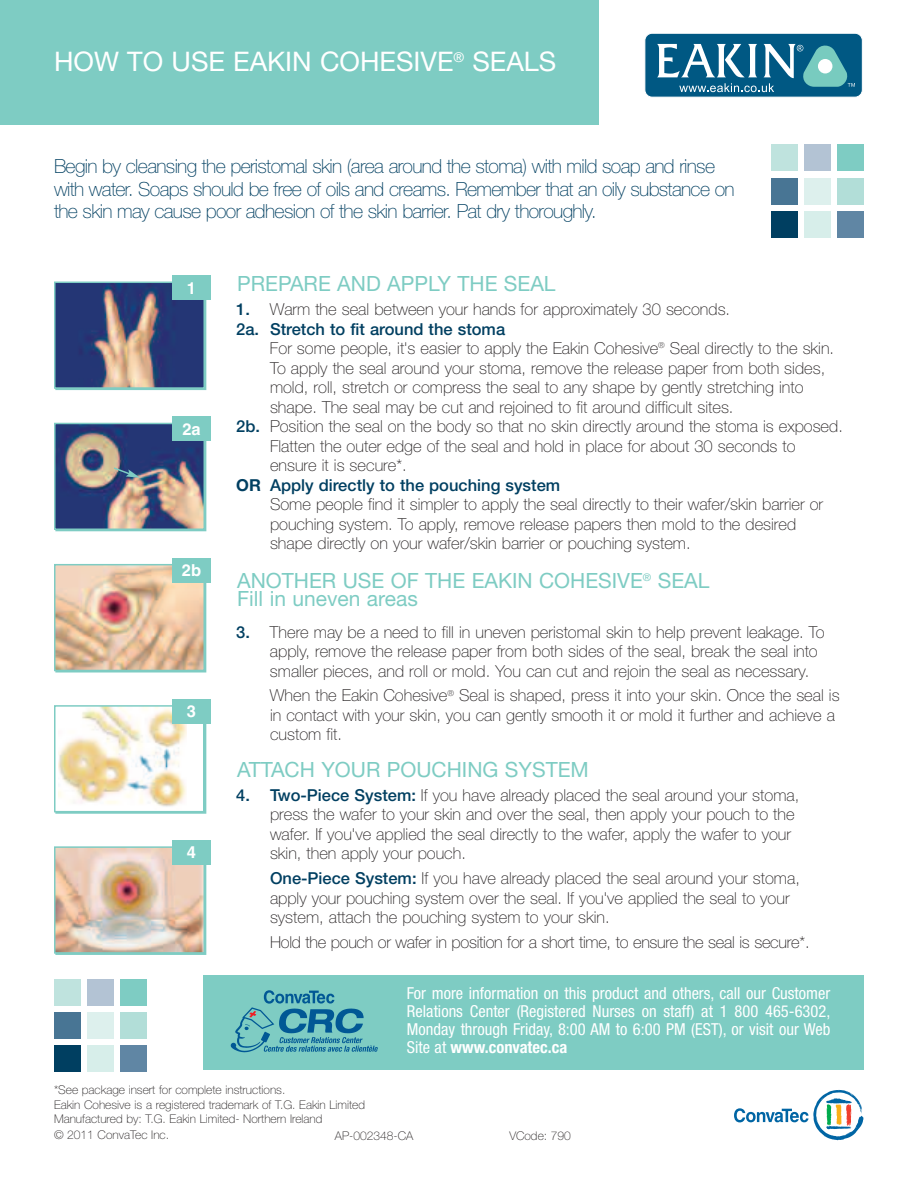
<style>
.page{position:relative;width:918px;height:1188px;background:#fff}
.page>*{position:absolute;margin:0;border:0;box-sizing:border-box;transform-origin:0 0}
.t1{font:27px "Helvetica Neue";color:#fff}
.t2{font:21px/18px "Helvetica Neue";color:#7eccc3}
.t3{font:100 19.5px/22.5px "Helvetica Neue";letter-spacing:-.035em;color:#003f61}
.t4{font:100 16.5px/19.5px "Helvetica Neue";color:#231f20}
.t5{font:condensed 16.5px/18px "Helvetica Neue";color:#fff;text-align:justify}
.t6{font:500 16.5px "Helvetica Neue";color:#003f61}
.t7{font:700 16.5px "Helvetica";color:#fff}
.t8{font:100 12px/14.4px "Helvetica Neue";color:#231f20}
.s1{font-weight:500;color:#003f61}
.s2{font-weight:700}
</style>
<div class="page">
<div style="left:204px;top:976px;width:660px;height:94px;background:#7eccc3"></div>
<div style="left:0;top:0;width:599px;height:125px;background:#7eccc3"></div>
<div style="left:645px;top:33px;width:217px;height:64px;background:#005883;border-radius:7px"></div>
<div style="left:644px;top:33px;width:219px;height:65px;border:1px solid #fff;border-radius:7px"></div>
<svg style="left:657px;top:43px;width:198px;height:49px"></svg>
<div style="left:771px;top:145px;width:27px;height:26px;background:#bfe3de"></div>
<div style="left:805px;top:145px;width:26px;height:26px;background:#b3c3d4"></div>
<div style="left:838px;top:145px;width:26px;height:26px;background:#7eccc3"></div>
<div style="left:771px;top:178px;width:27px;height:26px;background:#487594"></div>
<div style="left:805px;top:178px;width:26px;height:26px;background:#ddf0ed"></div>
<div style="left:838px;top:178px;width:26px;height:26px;background:#b2ded8"></div>
<div style="left:771px;top:211px;width:27px;height:26px;background:#003f61"></div>
<div style="left:805px;top:211px;width:26px;height:26px;background:#d7eeea"></div>
<div style="left:838px;top:211px;width:26px;height:26px;background:#6086a4"></div>
<div style="left:54px;top:979px;width:26px;height:26px;background:#bfe3de"></div>
<div style="left:87px;top:979px;width:26px;height:26px;background:#b3c3d4"></div>
<div style="left:120px;top:979px;width:27px;height:26px;background:#7eccc3"></div>
<div style="left:54px;top:1012px;width:26px;height:26px;background:#487594"></div>
<div style="left:87px;top:1012px;width:26px;height:26px;background:#ddf0ed"></div>
<div style="left:120px;top:1012px;width:27px;height:26px;background:#b2ded8"></div>
<div style="left:54px;top:1045px;width:26px;height:27px;background:#003f61"></div>
<div style="left:87px;top:1045px;width:26px;height:27px;background:#d7eeea"></div>
<div style="left:120px;top:1045px;width:27px;height:27px;background:#6086a4"></div>
<svg style="left:231px;top:990px;width:147px;height:62px"></svg>
<svg style="left:734px;top:1090px;width:129px;height:50px"></svg>
<img style="left:57px;top:285px;width:145px;height:101px">
<div style="left:54px;top:282px;width:151px;height:107px;border:2px solid #7eccc3"></div>
<div style="left:172px;top:276px;width:39px;height:24px;background:#7eccc3"></div>
<img style="left:57px;top:426px;width:145px;height:101px">
<div style="left:54px;top:423px;width:151px;height:107px;border:2px solid #7eccc3"></div>
<img style="left:57px;top:849px;width:145px;height:102px">
<div style="left:54px;top:846px;width:151px;height:108px;border:2px solid #7eccc3"></div>
<div style="left:172px;top:840px;width:39px;height:25px;background:#7eccc3"></div>
<div style="left:55px;top:706px;width:151px;height:108px;border:2px solid #7eccc3"></div>
<div style="left:56px;top:707px;width:147px;height:104px;background:#fff"></div>
<img style="left:59px;top:708px;width:128px;height:99px">
<div style="left:54px;top:705px;width:151px;height:107px;border:2px solid #7eccc3"></div>
<div style="left:172px;top:699px;width:39px;height:24px;background:#7eccc3"></div>
<div style="left:55px;top:565px;width:151px;height:108px;border:2px solid #7eccc3"></div>
<img style="left:57px;top:567px;width:145px;height:101px">
<div style="left:54px;top:564px;width:151px;height:107px;border:2px solid #7eccc3"></div>
<div style="left:172px;top:558px;width:39px;height:24px;background:#7eccc3"></div>
<svg style="left:112px;top:466px;width:28px;height:12px"></svg>
<div style="left:172px;top:417px;width:39px;height:24px;background:#7eccc3"></div>
<h1 class="t1" style="left:54px;top:52px;width:504px">HOW TO USE EAKIN COHESIVE<sup>®</sup> SEALS</h1>
<p class="t3" style="left:54px;top:157px;width:682px">Begin by cleansing the peristomal skin (area around the stoma) with mild soap and rinse with water. Soaps should be free of oils and creams. Remember that an oily substance on the skin may cause poor adhesion of the skin barrier. Pat dry thoroughly.</p>
<p class="t7" style="left:187px;top:282px;width:11px">1</p>
<p class="t7" style="left:182px;top:423px;width:20px">2a</p>
<p class="t7" style="left:182px;top:564px;width:21px">2b</p>
<p class="t7" style="left:187px;top:705px;width:11px">3</p>
<p class="t7" style="left:187px;top:847px;width:11px">4</p>
<p class="t2" style="left:237px;top:276px;width:320px">PREPARE AND APPLY THE SEAL</p>
<p class="t4" style="left:236px;top:301px;width:495px"><span class="s1">1.</span> Warm the seal between your hands for approximately 30 seconds.<br><span class="s1">2a. Stretch to fit around the stoma</span></p>
<p class="t4" style="left:270px;top:340px;width:566px">For some people, it's easier to apply the Eakin Cohesive<sup>®</sup> Seal directly to the skin.</p>
<p class="t4" style="left:270px;top:360px;width:557px">To apply the seal around your stoma, remove the release paper from both sides,</p>
<p class="t4" style="left:270px;top:379px;width:535px">mold, roll, stretch or compress the seal to any shape by gently stretching into</p>
<p class="t4" style="left:270px;top:399px;width:465px">shape. The seal may be cut and rejoined to fit around difficult sites.</p>
<p class="t4" style="left:236px;top:418px;width:608px"><span class="s1">2b.</span> Position the seal on the body so that no skin directly around the stoma is exposed.</p>
<p class="t4" style="left:270px;top:438px;width:527px">Flatten the outer edge of the seal and hold in place for about 30 seconds to</p>
<p class="t4" style="left:270px;top:457px;width:138px">ensure it is secure*.</p>
<p class="t6" style="left:236px;top:479px;width:325px"><span class="s2">OR</span> Apply directly to the pouching system</p>
<p class="t4" style="left:270px;top:496px;width:555px">Some people find it simpler to apply the seal directly to their wafer/skin barrier or</p>
<p class="t4" style="left:270px;top:516px;width:528px">pouching system. To apply, remove release papers then mold to the desired</p>
<p class="t4" style="left:270px;top:535px;width:422px">shape directly on your wafer/skin barrier or pouching system.</p>
<p class="t2" style="left:237px;top:574px;width:474px">ANOTHER USE OF THE EAKIN COHESIVE<sup>®</sup> SEAL<br>Fill in uneven areas</p>
<p class="t4" style="left:270px;top:623px;width:556px;text-indent:-34px"><span class="s1">3.</span> There may be a need to fill in uneven peristomal skin to help prevent leakage. To apply, remove the release paper from both sides of the seal, break the seal into smaller pieces, and roll or mold. You can cut and rejoin the seal as necessary.</p>
<p class="t4" style="left:270px;top:687px;width:571px">When the Eakin Cohesive<sup>®</sup> Seal is shaped, press it into your skin. Once the seal is in contact with your skin, you can gently smooth it or mold it further and achieve a custom fit.</p>
<p class="t2" style="left:237px;top:763px;width:353px">ATTACH YOUR POUCHING SYSTEM</p>
<p class="t4" style="left:270px;top:787px;width:531px;text-indent:-34px"><span class="s1">4. Two-Piece System:</span> If you have already placed the seal around your stoma, press the wafer to your skin and over the seal, then apply your pouch to the wafer. If you've applied the seal directly to the wafer, apply the wafer to your skin, then apply your pouch.</p>
<p class="t4" style="left:270px;top:870px;width:531px"><span class="s1">One-Piece System:</span> If you have already placed the seal around your stoma, apply your pouching system over the seal. If you've applied the seal to your system, attach the pouching system to your skin.</p>
<p class="t4" style="left:270px;top:934px;width:541px">Hold the pouch or wafer in position for a short time, to ensure the seal is secure*.</p>
<p class="t5" style="left:407px;top:986px;width:425px">For more information on this product and others, call our Customer Relations Center (Registered Nurses on staff) at 1 800 465-6302, Monday through Friday, 8:00 AM to 6:00 PM (EST), or visit our Web Site at <span class="s2">www.convatec.ca</span></p>
<p class="t8" style="left:54px;top:1084px;width:313px">*See package insert for complete instructions.<br>Eakin Cohesive is a registered trademark of T.G. Eakin Limited<br>Manufactured by: T.G. Eakin Limited- Northern Ireland</p>
<p class="t8" style="left:54px;top:1129px;width:117px">© 2011 ConvaTec Inc.</p>
<p class="t8" style="left:335px;top:1129px;width:80px">AP-002348-CA</p>
<p class="t8" style="left:509px;top:1129px;width:63px">VCode: 790</p>
</div>
